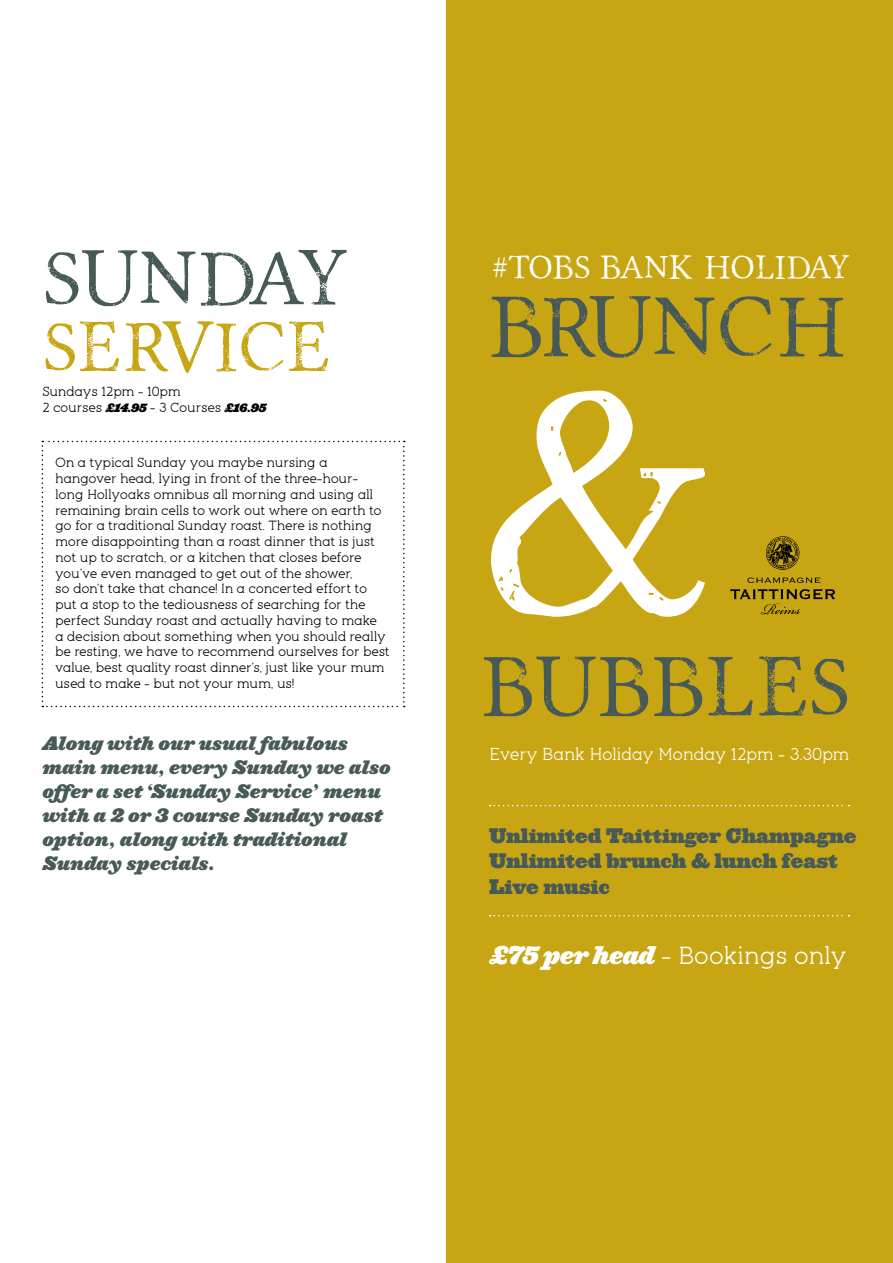
<style>
.page{position:relative;width:893px;height:1263px;background:#fff}
.page>*{position:absolute;margin:0;border:0;box-sizing:border-box;transform-origin:0 0}
.t1{font:263.25px "Portmanteau";color:#fff}
.t2{font:65.85px "Portmanteau";letter-spacing:-.01em;color:#475a58}
.t3{font:64.35px "Portmanteau";letter-spacing:-.01em;color:#475a58}
.t4{font:60px "Portmanteau";letter-spacing:-.01em;color:#475a58}
.t5{font:54px "Portmanteau";letter-spacing:-.01em;color:#c8a513}
.t6{font:25.35px "Portmanteau";letter-spacing:-.01em;color:#fff}
.t7{font:23.7px "pironv 2";letter-spacing:-.02em;color:#fff}
.t8{font:19.5px/25.5px "Ziggurat HTF Black";color:#475a58}
.t9{font:18px/24px "Ziggurat HTF Black Italic";color:#475a58}
.t10{font:16.5px "pironv 2";letter-spacing:-.02em;color:#fff}
.t11{font:12.75px/15.8px "pironv 2";letter-spacing:-.02em;color:#000}
.s1{font-family:"Ziggurat HTF Black Italic";font-size:11.25px}
.s2{font-family:"Ziggurat HTF Black Italic"}
</style>
<div class="page">
<div style="left:446px;top:0;width:447px;height:1263px;background:#c8a513"></div>
<svg style="left:747px;top:577px;width:73px;height:6px"></svg>
<svg style="left:730px;top:589px;width:105px;height:25px"></svg>
<svg style="left:766px;top:536px;width:33px;height:34px"></svg>
<svg style="left:490px;top:805px;width:360px;height:1px"></svg>
<svg style="left:490px;top:915px;width:360px;height:1px"></svg>
<svg style="left:42px;top:441px;width:363px;height:266px"></svg>
<h3 class="t4" style="left:43px;top:235px;width:309px">SUNDAY</h3>
<h3 class="t5" style="left:43px;top:307px;width:290px">SERVICE</h3>
<p class="t11" style="left:42px;top:383px;width:225px">Sundays 12pm - 10pm<br>2 courses <span class="s1">£14.95</span> - 3 Courses <span class="s1">£16.95</span></p>
<p class="t11" style="left:55px;top:455px;width:336px">On a typical Sunday you maybe nursing a hangover head, lying in front of the three-hour&shy;long Hollyoaks omnibus all morning and using all remaining brain cells to work out where on earth to go for a traditional Sunday roast. There is nothing more disappointing than a roast dinner that is just not up to scratch, or a kitchen that closes before you’ve even managed to get out of the shower,<br>so don’t take that chance! In a concerted effort to put a stop to the tediousness of searching for the perfect Sunday roast and actually having to make<br>a decision about something when you should really be resting, we have to recommend ourselves for best value, best quality roast dinner’s, just like your mum used to make - but not your mum, us!</p>
<h3 class="t6" style="left:492px;top:248px;width:360px">#TOBS BANK HOLIDAY</h3>
<h2 class="t2" style="left:489px;top:279px;width:357px">BRUNCH</h2>
<h1 class="t1" style="left:472px;top:314px;width:252px">&amp;</h1>
<h3 class="t3" style="left:481px;top:640px;width:371px">BUBBLES</h3>
<h3 class="t9" style="left:42px;top:731px;width:350px">Along with our usual fabulous main menu, every Sunday we also offer a set ‘Sunday Service’ menu with a 2 or 3 course Sunday roast option, along with traditional<br>Sunday specials.</h3>
<p class="t10" style="left:489px;top:745px;width:362px">Every Bank Holiday Monday 12pm - 3.30pm</p>
<h3 class="t8" style="left:489px;top:823px;width:369px">Unlimited Taittinger Champagne<br>Unlimited brunch &amp; lunch feast<br>Live music</h3>
<h3 class="t7" style="left:489px;top:941px;width:359px"><span class="s2">£75 per head</span> - Bookings only</h3>
</div>
